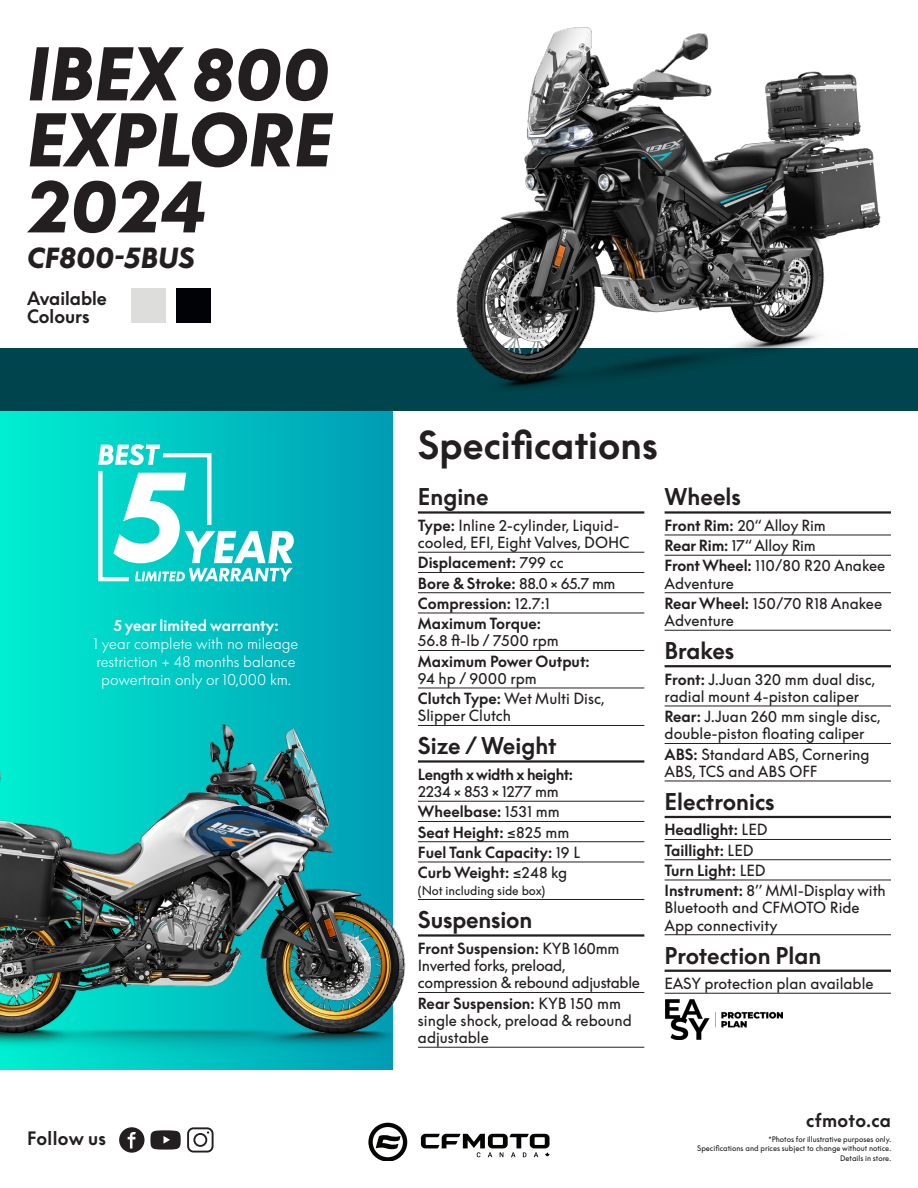
<style>
.page{position:relative;width:918px;height:1188px;background:#fff}
.page>*{position:absolute;margin:0;border:0;box-sizing:border-box;transform-origin:0 0}
.t1{font:italic 900 70.5px "Supreme LL";color:#231f20}
.t2{font:37.5px "Supreme LL Bold Flat";color:#231f20}
.t3{font:italic 900 27px "Supreme LL";letter-spacing:.005em;color:#231f20}
._01_Titres___spécifications{font:22.5px "Supreme LL Bold Flat";color:#231f20}
.t4{font:18px "Supreme LL Bold Flat";color:#231f20}
.t5{font:18px "Supreme LL Bold Flat";letter-spacing:.02em;color:#231f20}
._02_Body___spécifications{font:15px/17.2px "Supreme LL";color:#231f20}
._02_Body___spécifications-2{font:700 15px/17.2px "Supreme LL";color:#231f20}
.t6{font:300 15px/18px "Supreme LL";color:#fff;text-align:center}
._02_Body___spécifications-3{font:15px/17.2px "Supreme LL";letter-spacing:-.02em;color:#231f20}
._02_Body___spécifications-4{font:700 15px/17.2px "Supreme LL";letter-spacing:-.025em;color:#231f20}
._02_Body___spécifications-5{font:12px "Supreme LL";color:#231f20}
.t7{font:7.5px/9.8px "Supreme LL";color:#231f20;text-align:right}
.s1{font-weight:700}
.s2{font-weight:400}
</style>
<div class="page">
<div style="left:0;top:410px;width:392px;height:659px;background:linear-gradient(to right,#00efd1,#009cb5)"></div>
<div style="left:0;top:348px;width:918px;height:62px;background:#00454d"></div>
<svg style="left:421px;top:1134px;width:129px;height:23px"></svg>
<svg style="left:368px;top:1123px;width:39px;height:38px"></svg>
<hr style="left:418px;top:511px;width:226px;height:3px;background:#231f20">
<hr style="left:418px;top:552px;width:226px;height:1px;background:#231f20">
<hr style="left:418px;top:572px;width:226px;height:1px;background:#231f20">
<hr style="left:418px;top:592px;width:226px;height:1px;background:#231f20">
<hr style="left:418px;top:613px;width:226px;height:1px;background:#231f20">
<hr style="left:418px;top:650px;width:226px;height:1px;background:#231f20">
<hr style="left:418px;top:688px;width:226px;height:1px;background:#231f20">
<hr style="left:418px;top:725px;width:226px;height:1px;background:#231f20">
<hr style="left:418px;top:760px;width:226px;height:3px;background:#231f20">
<hr style="left:418px;top:801px;width:226px;height:1px;background:#231f20">
<hr style="left:418px;top:821px;width:226px;height:1px;background:#231f20">
<hr style="left:418px;top:841px;width:226px;height:1px;background:#231f20">
<hr style="left:418px;top:862px;width:226px;height:1px;background:#231f20">
<hr style="left:418px;top:899px;width:226px;height:1px;background:#231f20">
<hr style="left:418px;top:934px;width:226px;height:3px;background:#231f20">
<hr style="left:418px;top:992px;width:226px;height:1px;background:#231f20">
<hr style="left:418px;top:1047px;width:226px;height:1px;background:#231f20">
<hr style="left:665px;top:511px;width:226px;height:3px;background:#231f20">
<hr style="left:665px;top:535px;width:226px;height:1px;background:#231f20">
<hr style="left:665px;top:555px;width:226px;height:1px;background:#231f20">
<hr style="left:665px;top:592px;width:226px;height:1px;background:#231f20">
<hr style="left:665px;top:630px;width:226px;height:1px;background:#231f20">
<hr style="left:665px;top:665px;width:226px;height:2px;background:#231f20">
<hr style="left:665px;top:706px;width:226px;height:1px;background:#231f20">
<hr style="left:665px;top:743px;width:226px;height:1px;background:#231f20">
<hr style="left:665px;top:781px;width:226px;height:1px;background:#231f20">
<hr style="left:665px;top:816px;width:226px;height:2px;background:#231f20">
<hr style="left:665px;top:839px;width:226px;height:1px;background:#231f20">
<hr style="left:665px;top:859px;width:226px;height:1px;background:#231f20">
<hr style="left:665px;top:880px;width:226px;height:1px;background:#231f20">
<hr style="left:665px;top:934px;width:226px;height:1px;background:#231f20">
<hr style="left:665px;top:970px;width:226px;height:2px;background:#231f20">
<hr style="left:665px;top:993px;width:226px;height:1px;background:#231f20">
<div style="left:119px;top:1127px;width:26px;height:26px;background:#231f20;border-radius:50%"></div>
<svg style="left:128px;top:1131px;width:8px;height:18px"></svg>
<svg style="left:150px;top:1130px;width:31px;height:20px"></svg>
<svg style="left:187px;top:1127px;width:27px;height:26px"></svg>
<div style="left:176px;top:288px;width:34px;height:34px;background:#010206"></div>
<div style="left:131px;top:288px;width:34px;height:34px;background:#dddddc"></div>
<img style="left:666px;top:999px;width:117px;height:40px">
<svg style="left:98px;top:444px;width:196px;height:137px"></svg>
<img style="left:0;top:707px;width:446px;height:363px">
<img style="left:456px;top:27px;width:425px;height:361px">
<p class="t1" style="left:27px;top:35px;width:304px">IBEX 800</p>
<p class="t1" style="left:27px;top:101px;width:307px">EXPLORE</p>
<p class="t1" style="left:27px;top:167px;width:181px">2024</p>
<p class="t3" style="left:27px;top:243px;width:169px">CF800-5BUS</p>
<p class="t4" style="left:27px;top:288px;width:81px">Available</p>
<p class="t4" style="left:27px;top:306px;width:64px">Colours</p>
<p class="t6" style="left:94px;top:615px;width:206px"><span class="s1">5 year limited warranty:<br></span>1 year complete with no mileage restriction + 48 months balance powertrain only or 10,000 km.</p>
<p class="t5" style="left:27px;top:1129px;width:81px">Follow us</p>
<p class="t2" style="left:418px;top:424px;width:241px">Specifications</p>
<p class="_01_Titres___spécifications" style="left:418px;top:484px;width:72px">Engine</p>
<p class="_02_Body___spécifications" style="left:418px;top:517px;width:213px"><span class="s1">Type:</span> Inline 2-cylinder, Liquid&shy;cooled, EFI, Eight Valves, DOHC</p>
<p class="_02_Body___spécifications-2" style="left:418px;top:555px;width:147px">Displacement: <span class="s2">799 cc</span></p>
<p class="_02_Body___spécifications-2" style="left:418px;top:575px;width:199px">Bore &amp; Stroke: <span class="s2">88.0 × 65.7 mm</span></p>
<p class="_02_Body___spécifications-2" style="left:418px;top:595px;width:134px">Compression: <span class="s2">12.7:1</span></p>
<p class="_02_Body___spécifications" style="left:418px;top:615px;width:142px"><span class="s1">Maximum Torque:<br></span>56.8 ft-lb / 7500 rpm</p>
<p class="_02_Body___spécifications-2" style="left:418px;top:653px;width:173px">Maximum Power Output:<br><span class="s2">94 hp / 9000 rpm</span></p>
<p class="_02_Body___spécifications" style="left:418px;top:690px;width:188px"><span class="s1">Clutch Type:</span> Wet Multi Disc,<br>Slipper Clutch</p>
<p class="_01_Titres___spécifications" style="left:418px;top:733px;width:140px">Size / Weight</p>
<p class="_02_Body___spécifications-4" style="left:418px;top:766px;width:157px">Length x width x height:<br><span class="s2">2234 × 853 × 1277 mm</span></p>
<p class="_02_Body___spécifications-2" style="left:418px;top:804px;width:143px">Wheelbase: <span class="s2">1531 mm</span></p>
<p class="_02_Body___spécifications-2" style="left:418px;top:824px;width:153px">Seat Height: <span class="s2">≤825 mm</span></p>
<p class="_02_Body___spécifications-2" style="left:418px;top:844px;width:164px">Fuel Tank Capacity: <span class="s2">19 L</span></p>
<p class="_02_Body___spécifications-2" style="left:418px;top:864px;width:151px">Curb Weight: <span class="s2">≤248 kg</span></p>
<p class="_02_Body___spécifications-5" style="left:418px;top:884px;width:129px">(Not including side box)</p>
<p class="_01_Titres___spécifications" style="left:418px;top:907px;width:116px">Suspension</p>
<p class="_02_Body___spécifications-3" style="left:418px;top:940px;width:224px"><span class="s1">Front Suspension:</span> KYB 160mm<br>Inverted forks, preload, compression &amp; rebound adjustable</p>
<p class="_02_Body___spécifications" style="left:418px;top:995px;width:215px"><span class="s1">Rear Suspension:</span> KYB 150 mm single shock, preload &amp; rebound adjustable</p>
<p class="_01_Titres___spécifications" style="left:665px;top:484px;width:78px">Wheels</p>
<p class="_02_Body___spécifications" style="left:665px;top:517px;width:162px"><span class="s1">Front Rim:</span> 20“ Alloy Rim</p>
<p class="_02_Body___spécifications" style="left:665px;top:537px;width:153px"><span class="s1">Rear Rim:</span> 17“ Alloy Rim</p>
<p class="_02_Body___spécifications" style="left:665px;top:558px;width:222px"><span class="s1">Front Wheel:</span> 110/80 R20 Anakee<br>Adventure</p>
<p class="_02_Body___spécifications" style="left:665px;top:595px;width:219px"><span class="s1">Rear Wheel:</span> 150/70 R18 Anakee<br>Adventure</p>
<p class="_01_Titres___spécifications" style="left:665px;top:638px;width:71px">Brakes</p>
<p class="_02_Body___spécifications" style="left:665px;top:671px;width:212px"><span class="s1">Front:</span> J.Juan 320 mm dual disc, radial mount 4-piston caliper</p>
<p class="_02_Body___spécifications" style="left:665px;top:708px;width:218px"><span class="s1">Rear:</span> J.Juan 260 mm single disc, double-piston floating caliper</p>
<p class="_02_Body___spécifications" style="left:665px;top:746px;width:206px"><span class="s1">ABS:</span> Standard ABS, Cornering<br>ABS, TCS and ABS OFF</p>
<p class="_01_Titres___spécifications" style="left:665px;top:789px;width:112px">Electronics</p>
<p class="_02_Body___spécifications-2" style="left:665px;top:822px;width:105px">Headlight: <span class="s2">LED</span></p>
<p class="_02_Body___spécifications-2" style="left:665px;top:842px;width:91px">Taillight: <span class="s2">LED</span></p>
<p class="_02_Body___spécifications-2" style="left:665px;top:862px;width:103px">Turn Light: <span class="s2">LED</span></p>
<p class="_02_Body___spécifications" style="left:665px;top:882px;width:223px"><span class="s1">Instrument:</span> 8’’ MMI-Display with<br>Bluetooth and CFMOTO Ride<br>App connectivity</p>
<p class="_01_Titres___spécifications" style="left:665px;top:943px;width:158px">Protection Plan</p>
<p class="_02_Body___spécifications" style="left:665px;top:975px;width:211px">EASY protection plan available</p>
<p class="t4" style="left:806px;top:1111px;width:86px">cfmoto.ca</p>
<p class="t7" style="left:697px;top:1134px;width:196px">*Photos for illustrative purposes only.<br>Specifications and prices subject to change without notice.<br>Details in store.</p>
</div>
